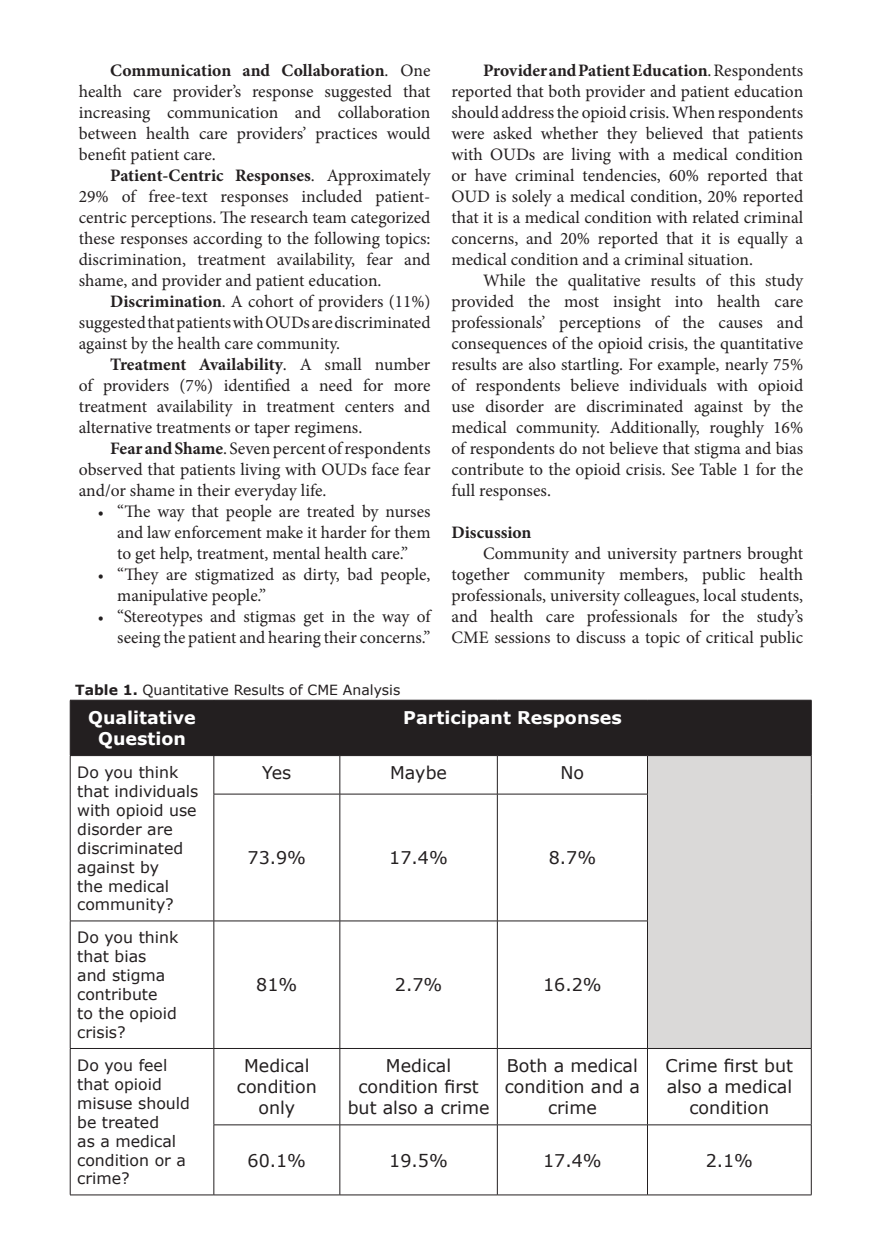
<style>
.page{position:relative;width:882px;height:1260px;background:#fff}
.page>*{position:absolute;margin:0;border:0;box-sizing:border-box;transform-origin:0 0}
.t1{font:17.5px/21px "Minion Pro";color:#231f20;text-align:justify}
.t2{font:17.5px/21px "Verdana";color:#231f20;text-align:center}
.t3{font:700 17.5px/21px "Verdana";color:#fff;text-align:center}
.t4{font:700 17.5px "Minion Pro";color:#231f20}
.t5{font:15.75px/18.9px "Verdana";color:#231f20}
.t6{font:14px "Verdana";color:#231f20}
.s1{font-weight:700}
.s2{font-weight:500;font-size:15.75px}
</style>
<div class="page">
<div style="left:71px;top:701px;width:740px;height:54px;background:#231f20"></div>
<div style="left:648px;top:756px;width:163px;height:292px;background:#dad9d8"></div>
<hr style="left:70px;top:700px;width:144px;height:1px;background:#231f20">
<hr style="left:70px;top:700px;width:1px;height:55px;background:#231f20">
<hr style="left:214px;top:700px;width:126px;height:1px;background:#231f20">
<hr style="left:214px;top:700px;width:1px;height:55px;background:#231f20">
<hr style="left:340px;top:700px;width:157px;height:1px;background:#231f20">
<hr style="left:497px;top:700px;width:151px;height:1px;background:#231f20">
<hr style="left:648px;top:700px;width:164px;height:1px;background:#231f20">
<hr style="left:811px;top:700px;width:1px;height:55px;background:#231f20">
<hr style="left:70px;top:755px;width:144px;height:1px;background:#231f20">
<hr style="left:70px;top:756px;width:1px;height:38px;background:#231f20">
<hr style="left:70px;top:794px;width:1px;height:127px;background:#231f20">
<hr style="left:214px;top:755px;width:126px;height:1px;background:#231f20">
<hr style="left:214px;top:756px;width:1px;height:38px;background:#231f20">
<hr style="left:340px;top:755px;width:157px;height:1px;background:#231f20">
<hr style="left:340px;top:756px;width:1px;height:38px;background:#231f20">
<hr style="left:497px;top:755px;width:151px;height:1px;background:#231f20">
<hr style="left:497px;top:756px;width:1px;height:38px;background:#231f20">
<hr style="left:648px;top:755px;width:164px;height:1px;background:#231f20">
<hr style="left:647px;top:756px;width:1px;height:38px;background:#231f20">
<hr style="left:811px;top:756px;width:1px;height:38px;background:#231f20">
<hr style="left:811px;top:794px;width:1px;height:127px;background:#231f20">
<hr style="left:811px;top:921px;width:1px;height:127px;background:#231f20">
<hr style="left:214px;top:794px;width:126px;height:1px;background:#231f20">
<hr style="left:214px;top:794px;width:1px;height:127px;background:#231f20">
<hr style="left:340px;top:794px;width:157px;height:1px;background:#231f20">
<hr style="left:340px;top:794px;width:1px;height:127px;background:#231f20">
<hr style="left:497px;top:794px;width:151px;height:1px;background:#231f20">
<hr style="left:497px;top:794px;width:1px;height:127px;background:#231f20">
<hr style="left:647px;top:794px;width:1px;height:127px;background:#231f20">
<hr style="left:70px;top:921px;width:144px;height:1px;background:#231f20">
<hr style="left:70px;top:921px;width:1px;height:127px;background:#231f20">
<hr style="left:214px;top:921px;width:126px;height:1px;background:#231f20">
<hr style="left:214px;top:921px;width:1px;height:127px;background:#231f20">
<hr style="left:340px;top:921px;width:157px;height:1px;background:#231f20">
<hr style="left:340px;top:921px;width:1px;height:127px;background:#231f20">
<hr style="left:497px;top:921px;width:151px;height:1px;background:#231f20">
<hr style="left:497px;top:921px;width:1px;height:127px;background:#231f20">
<hr style="left:647px;top:921px;width:1px;height:127px;background:#231f20">
<hr style="left:70px;top:1048px;width:144px;height:1px;background:#231f20">
<hr style="left:70px;top:1049px;width:1px;height:76px;background:#231f20">
<hr style="left:70px;top:1125px;width:1px;height:70px;background:#231f20">
<hr style="left:70px;top:1195px;width:144px;height:1px;background:#231f20">
<hr style="left:214px;top:1048px;width:126px;height:1px;background:#231f20">
<hr style="left:214px;top:1049px;width:1px;height:76px;background:#231f20">
<hr style="left:340px;top:1048px;width:157px;height:1px;background:#231f20">
<hr style="left:340px;top:1049px;width:1px;height:76px;background:#231f20">
<hr style="left:497px;top:1048px;width:151px;height:1px;background:#231f20">
<hr style="left:497px;top:1049px;width:1px;height:76px;background:#231f20">
<hr style="left:648px;top:1048px;width:164px;height:1px;background:#231f20">
<hr style="left:647px;top:1049px;width:1px;height:76px;background:#231f20">
<hr style="left:811px;top:1049px;width:1px;height:76px;background:#231f20">
<hr style="left:214px;top:1125px;width:126px;height:1px;background:#231f20">
<hr style="left:214px;top:1125px;width:1px;height:70px;background:#231f20">
<hr style="left:340px;top:1125px;width:157px;height:1px;background:#231f20">
<hr style="left:340px;top:1125px;width:1px;height:70px;background:#231f20">
<hr style="left:497px;top:1125px;width:151px;height:1px;background:#231f20">
<hr style="left:497px;top:1125px;width:1px;height:70px;background:#231f20">
<hr style="left:648px;top:1125px;width:164px;height:1px;background:#231f20">
<hr style="left:647px;top:1125px;width:1px;height:70px;background:#231f20">
<hr style="left:811px;top:1125px;width:1px;height:70px;background:#231f20">
<hr style="left:214px;top:1195px;width:126px;height:1px;background:#231f20">
<hr style="left:340px;top:1195px;width:157px;height:1px;background:#231f20">
<hr style="left:497px;top:1195px;width:151px;height:1px;background:#231f20">
<hr style="left:648px;top:1195px;width:164px;height:1px;background:#231f20">
<p class="t1" style="left:79px;top:60px;width:353px;text-indent:32px"><span class="s1">Communication and Collaboration</span>. One health care provider’s response suggested that increasing communication and collaboration between health care providers’ practices would benefit patient care.</p>
<p class="t1" style="left:79px;top:165px;width:353px;text-indent:32px"><span class="s1">Patient-Centric Responses</span>. Approximately 29% of free-text responses included patient&shy;centric perceptions. The research team categorized these responses according to the following topics: discrimination, treatment availability, fear and shame, and provider and patient education.</p>
<p class="t1" style="left:79px;top:291px;width:353px;text-indent:31px"><span class="s1">Discrimination</span>. A cohort of providers (11%) suggested that patients with OUDs are discriminated against by the health care community.</p>
<p class="t1" style="left:79px;top:354px;width:353px;text-indent:31px"><span class="s1">Treatment Availability</span>. A small number of providers (7%) identified a need for more treatment availability in treatment centers and alternative treatments or taper regimens.</p>
<p class="t1" style="left:79px;top:438px;width:353px;text-indent:31px"><span class="s1">Fear and Shame</span>. Seven percent of respondents observed that patients living with OUDs face fear and/or shame in their everyday life.</p>
<p class="t1" style="left:117px;top:501px;width:315px;text-indent:-19px"><span class="s2">•</span> “The way that people are treated by nurses and law enforcement make it harder for them to get help, treatment, mental health care.”</p>
<p class="t1" style="left:117px;top:564px;width:315px;text-indent:-19px"><span class="s2">•</span> “They are stigmatized as dirty, bad people, manipulative people.”</p>
<p class="t1" style="left:98px;top:606px;width:334px;text-align:right"><span class="s2">•</span> “Stereotypes and stigmas get in the way of seeing the patient and hearing their concerns.”</p>
<p class="t6" style="left:75px;top:680px;width:327px"><span class="s1">Table 1.</span> Quantitative Results of CME Analysis</p>
<p class="t1" style="left:452px;top:60px;width:353px;text-indent:32px"><span class="s1">Provider and Patient Education</span>. Respondents reported that both provider and patient education should address the opioid crisis. When respondents were asked whether they believed that patients with OUDs are living with a medical condition or have criminal tendencies, 60% reported that OUD is solely a medical condition, 20% reported that it is a medical condition with related criminal concerns, and 20% reported that it is equally a medical condition and a criminal situation.</p>
<p class="t1" style="left:452px;top:270px;width:353px;text-indent:32px">While the qualitative results of this study provided the most insight into health care professionals’ perceptions of the causes and consequences of the opioid crisis, the quantitative results are also startling. For example, nearly 75% of respondents believe individuals with opioid use disorder are discriminated against by the medical community. Additionally, roughly 16% of respondents do not believe that stigma and bias contribute to the opioid crisis. See Table 1 for the full responses.</p>
<p class="t4" style="left:452px;top:520px;width:82px">Discussion</p>
<p class="t1" style="left:452px;top:543px;width:353px;text-indent:32px">Community and university partners brought together community members, public health professionals, university colleagues, local students, and health care professionals for the study’s CME sessions to discuss a topic of critical public</p>
<p class="t3" style="left:88px;top:707px;width:109px">Qualitative<br>Question</p>
<p class="t3" style="left:403px;top:707px;width:220px">Participant Responses</p>
<p class="t5" style="left:77px;top:763px;width:123px">Do you think that individuals with opioid use disorder are discriminated against by<br>the medical community?</p>
<p class="t2" style="left:262px;top:762px;width:31px">Yes</p>
<p class="t2" style="left:390px;top:762px;width:58px">Maybe</p>
<p class="t2" style="left:561px;top:762px;width:25px">No</p>
<p class="t2" style="left:248px;top:847px;width:60px">73.9%</p>
<p class="t2" style="left:389px;top:847px;width:60px">17.4%</p>
<p class="t2" style="left:549px;top:847px;width:49px">8.7%</p>
<p class="t5" style="left:77px;top:928px;width:103px">Do you think that bias and stigma contribute<br>to the opioid crisis?</p>
<p class="t2" style="left:256px;top:974px;width:43px">81%</p>
<p class="t2" style="left:395px;top:974px;width:49px">2.7%</p>
<p class="t2" style="left:543px;top:974px;width:60px">16.2%</p>
<p class="t5" style="left:77px;top:1056px;width:114px">Do you feel that opioid misuse should be treated<br>as a medical condition or a crime?</p>
<p class="t2" style="left:237px;top:1055px;width:81px">Medical condition only</p>
<p class="t2" style="left:348px;top:1055px;width:143px">Medical condition first but also a crime</p>
<p class="t2" style="left:505px;top:1055px;width:137px">Both a medical condition and a crime</p>
<p class="t2" style="left:666px;top:1055px;width:129px">Crime first but also a medical condition</p>
<p class="t2" style="left:248px;top:1150px;width:60px">60.1%</p>
<p class="t2" style="left:389px;top:1150px;width:60px">19.5%</p>
<p class="t2" style="left:543px;top:1150px;width:60px">17.4%</p>
<p class="t2" style="left:706px;top:1150px;width:49px">2.1%</p>
</div>
